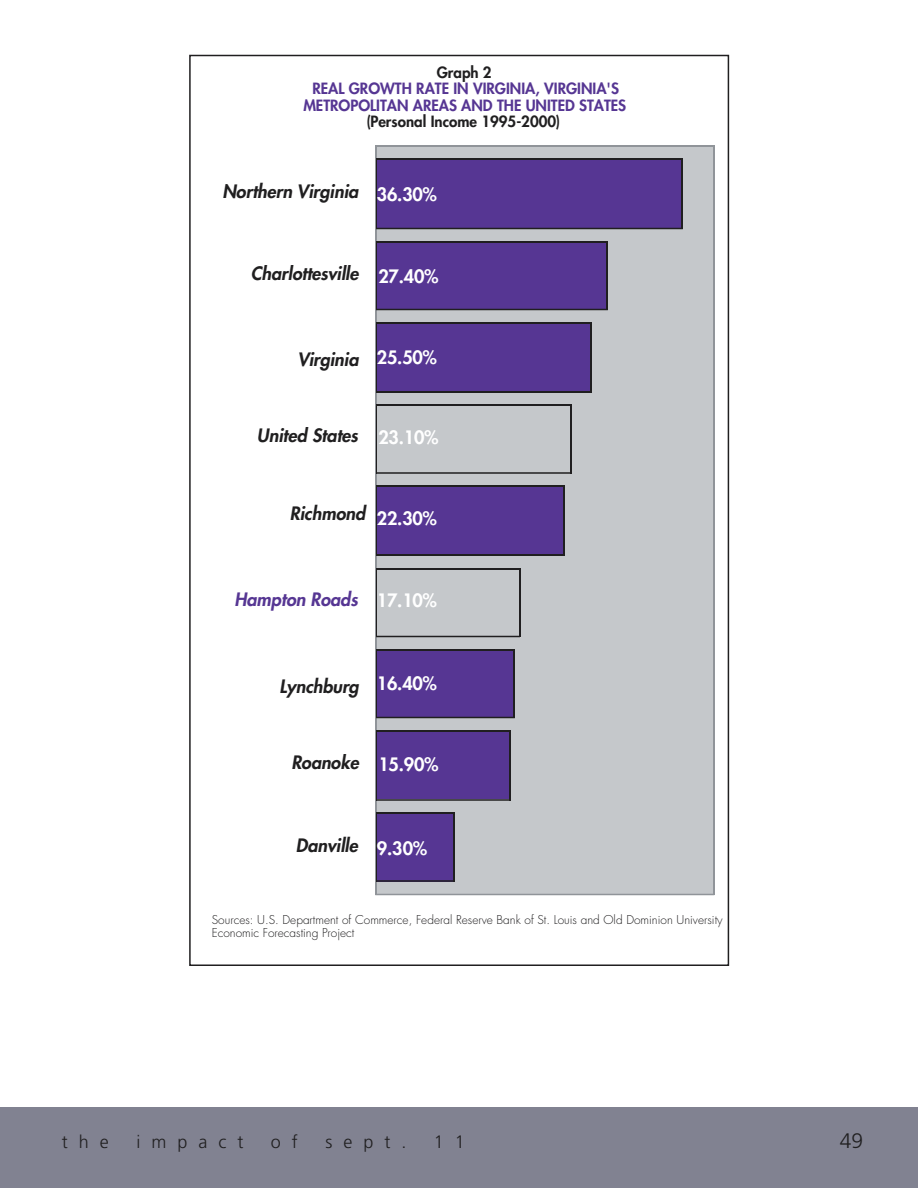
<style>
.page{position:relative;width:918px;height:1188px;background:#fff}
.page>*{position:absolute;margin:0;border:0;box-sizing:border-box;transform-origin:0 0}
.t1{font:300 21px "Frutiger";color:#201f20}
.t2{font:italic 800 18px "Futura";letter-spacing:-.005em;color:#201f20}
.t3{font:800 18px "Futura";letter-spacing:-.01em;color:#fff}
.t4{font:300 18px "Frutiger";letter-spacing:.61em;color:#201f20}
.t5{font:italic 800 18px "Futura";color:#563693}
.t6{font:800 15.15px/16.5px "Futura";color:#563693;text-align:center}
.t7{font:800 15.15px "Futura";color:#201f20}
.t8{font:300 11.85px/13.5px "Futura";color:#201f20}
</style>
<div class="page">
<div style="left:0;top:1108px;width:918px;height:80px;background:#818291"></div>
<div style="left:377px;top:147px;width:336px;height:748px;background:#c5c8cb"></div>
<hr style="left:375px;top:145px;width:339px;height:2px;background:#909499">
<hr style="left:713px;top:145px;width:1px;height:750px;background:#909499">
<svg style="left:377px;top:894px;width:336px;height:1px"></svg>
<hr style="left:375px;top:145px;width:2px;height:750px;background:#909499">
<div style="left:377px;top:813px;width:78px;height:69px;background:#563693"></div>
<hr style="left:377px;top:813px;width:78px;height:1px;background:#201f20">
<hr style="left:453px;top:813px;width:2px;height:69px;background:#201f20">
<svg style="left:378px;top:880px;width:75px;height:2px"></svg>
<hr style="left:377px;top:813px;width:1px;height:69px;background:#201f20">
<div style="left:377px;top:732px;width:133px;height:67px;background:#563693"></div>
<hr style="left:377px;top:730px;width:133px;height:2px;background:#201f20">
<hr style="left:509px;top:730px;width:1px;height:71px;background:#201f20">
<svg style="left:378px;top:799px;width:131px;height:2px"></svg>
<hr style="left:377px;top:730px;width:1px;height:71px;background:#201f20">
<div style="left:377px;top:651px;width:138px;height:67px;background:#563693"></div>
<hr style="left:377px;top:649px;width:138px;height:2px;background:#201f20">
<hr style="left:513px;top:649px;width:2px;height:69px;background:#201f20">
<svg style="left:378px;top:717px;width:135px;height:1px"></svg>
<hr style="left:377px;top:649px;width:1px;height:69px;background:#201f20">
<hr style="left:377px;top:568px;width:144px;height:2px;background:#201f20">
<hr style="left:519px;top:568px;width:2px;height:69px;background:#201f20">
<svg style="left:377px;top:636px;width:144px;height:2px"></svg>
<hr style="left:377px;top:568px;width:1px;height:69px;background:#201f20">
<div style="left:377px;top:487px;width:187px;height:68px;background:#563693"></div>
<hr style="left:377px;top:486px;width:187px;height:1px;background:#201f20">
<hr style="left:563px;top:486px;width:1px;height:70px;background:#201f20">
<hr style="left:377px;top:555px;width:187px;height:1px;background:#201f20">
<hr style="left:377px;top:486px;width:1px;height:70px;background:#201f20">
<hr style="left:377px;top:405px;width:195px;height:1px;background:#201f20">
<hr style="left:570px;top:405px;width:2px;height:69px;background:#201f20">
<svg style="left:378px;top:472px;width:192px;height:2px"></svg>
<hr style="left:377px;top:405px;width:1px;height:69px;background:#201f20">
<div style="left:377px;top:324px;width:214px;height:67px;background:#563693"></div>
<hr style="left:377px;top:322px;width:214px;height:2px;background:#201f20">
<hr style="left:590px;top:322px;width:1px;height:71px;background:#201f20">
<hr style="left:377px;top:391px;width:214px;height:2px;background:#201f20">
<hr style="left:377px;top:322px;width:1px;height:71px;background:#201f20">
<div style="left:377px;top:241px;width:229px;height:69px;background:#563693"></div>
<hr style="left:377px;top:241px;width:231px;height:2px;background:#201f20">
<hr style="left:606px;top:241px;width:2px;height:69px;background:#201f20">
<svg style="left:378px;top:309px;width:228px;height:1px"></svg>
<hr style="left:377px;top:241px;width:1px;height:69px;background:#201f20">
<div style="left:377px;top:160px;width:304px;height:68px;background:#563693"></div>
<hr style="left:377px;top:159px;width:306px;height:1px;background:#201f20">
<hr style="left:681px;top:159px;width:2px;height:70px;background:#201f20">
<svg style="left:378px;top:228px;width:303px;height:1px"></svg>
<hr style="left:377px;top:159px;width:1px;height:70px;background:#201f20">
<p class="t7" style="left:437px;top:65px;width:56px">Graph 2</p>
<p class="t6" style="left:303px;top:82px;width:324px">REAL GROWTH RATE IN VIRGINIA, VIRGINIA'S<br>METROPOLITAN AREAS AND THE UNITED STATES</p>
<p class="t7" style="left:366px;top:114px;width:196px">(Personal Income 1995-2000)</p>
<h2 class="t2" style="left:222px;top:182px;width:138px">Northern Virginia</h2>
<h2 class="t3" style="left:377px;top:185px;width:61px">36.30%</h2>
<h2 class="t2" style="left:251px;top:265px;width:109px">Charlottesville</h2>
<h2 class="t3" style="left:378px;top:268px;width:61px">27.40%</h2>
<h2 class="t2" style="left:297px;top:350px;width:63px">Virginia</h2>
<h2 class="t3" style="left:377px;top:349px;width:61px">25.50%</h2>
<h2 class="t2" style="left:257px;top:427px;width:103px">United States</h2>
<h2 class="t3" style="left:378px;top:428px;width:61px">23.10%</h2>
<h2 class="t2" style="left:290px;top:505px;width:77px">Richmond</h2>
<h2 class="t3" style="left:377px;top:509px;width:61px">22.30%</h2>
<h2 class="t5" style="left:234px;top:590px;width:125px">Hampton Roads</h2>
<h2 class="t3" style="left:377px;top:592px;width:61px">17.10%</h2>
<h2 class="t2" style="left:279px;top:677px;width:81px">Lynchburg</h2>
<h2 class="t3" style="left:377px;top:674px;width:61px">16.40%</h2>
<h2 class="t2" style="left:291px;top:754px;width:69px">Roanoke</h2>
<h2 class="t3" style="left:378px;top:755px;width:61px">15.90%</h2>
<h2 class="t2" style="left:296px;top:836px;width:63px">Danville</h2>
<h2 class="t3" style="left:377px;top:839px;width:52px">9.30%</h2>
<p class="t8" style="left:212px;top:914px;width:512px">Sources: U.S. Department of Commerce, Federal Reserve Bank of St. Louis and Old Dominion University<br>Economic Forecasting Project</p>
<h2 class="t4" style="left:62px;top:1134px;width:49px">the</h2>
<h2 class="t4" style="left:136px;top:1134px;width:109px">impact</h2>
<h2 class="t4" style="left:271px;top:1134px;width:29px">o f</h2>
<h2 class="t4" style="left:325px;top:1134px;width:83px">sept.</h2>
<h2 class="t4" style="left:434px;top:1134px;width:33px">1 1</h2>
<h1 class="t1" style="left:840px;top:1133px;width:25px">49</h1>
</div>
